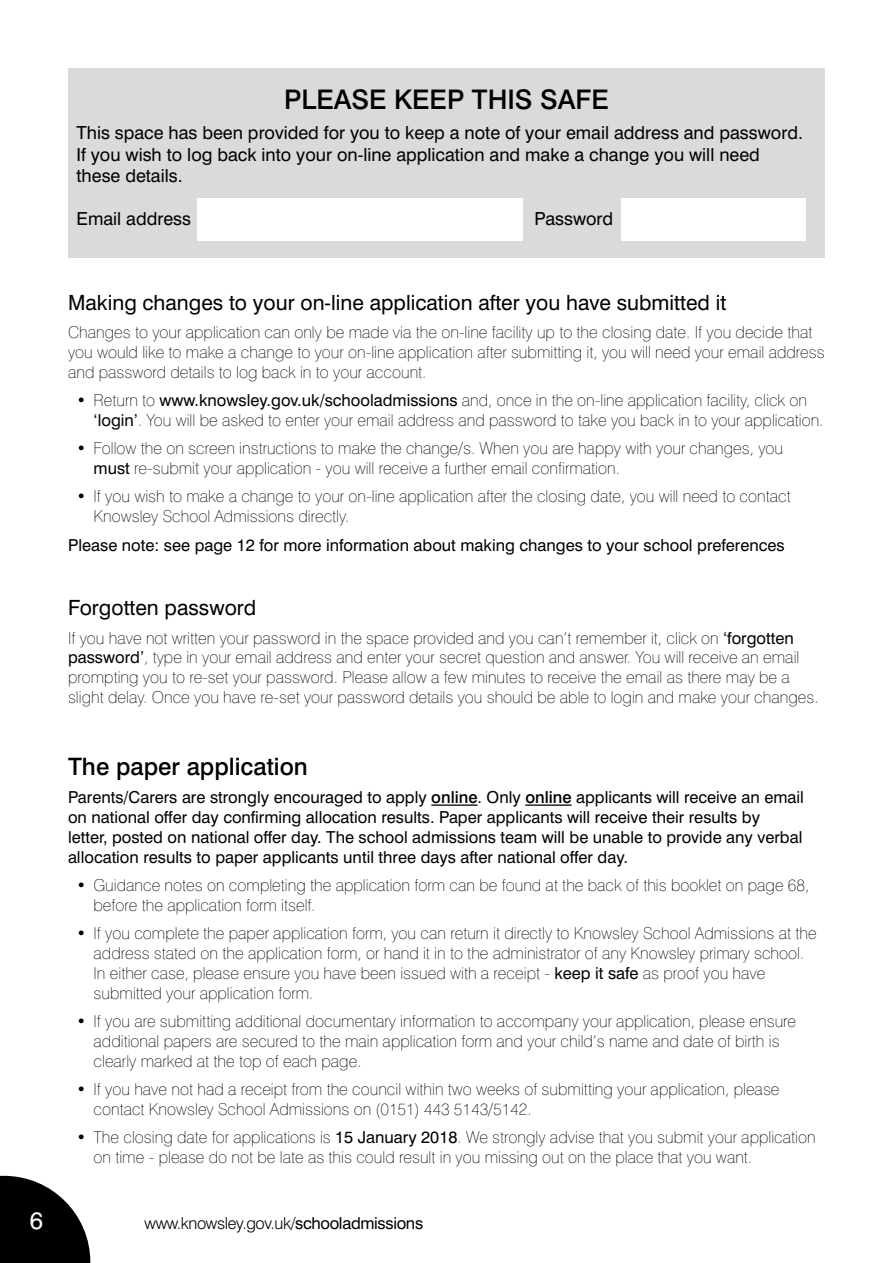
<style>
.page{position:relative;width:893px;height:1263px;background:#fff}
.page>*{position:absolute;margin:0;border:0;box-sizing:border-box;transform-origin:0 0}
.t1{font:500 27px "Swiss 721 BT";color:#000}
.t2{font:500 24px "Swiss 721 BT";color:#000}
.t3{font:24px "Swiss 721 BT";color:#fff}
.t4{font:21px "Swiss 721 BT";color:#000}
.t5{font:18px/21.6px "Swiss 721 BT";color:#000}
.t6{font:100 16.5px/19.8px "Swiss 721 BT";color:#000}
.t7{font:16.5px/19.8px "Swiss 721 BT";color:#000}
.t8{font:300 16.5px "Swiss 721 BT";letter-spacing:-.02em;color:#000}
.s1{font-weight:400}
.s2{font-weight:500}
</style>
<div class="page">
<svg style="left:0;top:1176px;width:90px;height:87px"></svg>
<div style="left:68px;top:68px;width:757px;height:190px;background:#dadada"></div>
<div style="left:198px;top:198px;width:325px;height:42px;background:#fff"></div>
<div style="left:621px;top:198px;width:185px;height:42px;background:#fff"></div>
<hr style="left:431px;top:804px;width:47px;height:2px;background:#000">
<hr style="left:525px;top:804px;width:47px;height:2px;background:#000">
<h1 class="t1" style="left:284px;top:83px;width:326px">PLEASE KEEP THIS SAFE</h1>
<p class="t5" style="left:77px;top:122px;width:728px">This space has been provided for you to keep a note of your email address and password.<br>If you wish to log back into your on-line application and make a change you will need these details.</p>
<p class="t5" style="left:77px;top:208px;width:116px">Email address</p>
<p class="t5" style="left:535px;top:208px;width:80px">Password</p>
<p class="t4" style="left:68px;top:290px;width:660px">Making changes to your on-line application after you have submitted it</p>
<p class="t6" style="left:68px;top:322px;width:758px">Changes to your application can only be made via the on-line facility up to the closing date. If you decide that you would like to make a change to your on-line application after submitting it, you will need your email address and password details to log back in to your account.</p>
<p class="t6" style="left:94px;top:390px;width:731px;text-indent:-17px">• Return to <span class="s1">www.knowsley.gov.uk/schooladmissions</span> and, once in the on-line application facility, click on <span class="s1">‘login’</span>. You will be asked to enter your email address and password to take you back in to your application.</p>
<p class="t6" style="left:94px;top:438px;width:691px;text-indent:-17px">• Follow the on screen instructions to make the change/s. When you are happy with your changes, you <span class="s1">must</span> re-submit your application - you will receive a further email confirmation.</p>
<p class="t6" style="left:94px;top:486px;width:699px;text-indent:-17px">• If you wish to make a change to your on-line application after the closing date, you will need to contact<br>Knowsley School Admissions directly.</p>
<p class="t7" style="left:68px;top:535px;width:718px">Please note: see page 12 for more information about making changes to your school preferences</p>
<p class="t4" style="left:68px;top:595px;width:190px">Forgotten password</p>
<p class="t6" style="left:68px;top:628px;width:752px">If you have not written your password in the space provided and you can’t remember it, click on <span class="s1">‘forgotten password’</span>, type in your email address and enter your secret question and answer. You will receive an email prompting you to re-set your password. Please allow a few minutes to receive the email as there may be a slight delay. Once you have re-set your password details you should be able to login and make your changes.</p>
<h2 class="t2" style="left:68px;top:752px;width:241px">The paper application</h2>
<p class="t7" style="left:68px;top:787px;width:737px">Parents/Carers are strongly encouraged to apply <span class="s2">online</span>. Only <span class="s2">online</span> applicants will receive an email on national offer day confirming allocation results. Paper applicants will receive their results by<br>letter, posted on national offer day. The school admissions team will be unable to provide any verbal allocation results to paper applicants until three days after national offer day.</p>
<p class="t6" style="left:94px;top:875px;width:717px;text-indent:-17px">• Guidance notes on completing the application form can be found at the back of this booklet on page 68, before the application form itself.</p>
<p class="t6" style="left:94px;top:923px;width:725px;text-indent:-17px">• If you complete the paper application form, you can return it directly to Knowsley School Admissions at the address stated on the application form, or hand it in to the administrator of any Knowsley primary school.<br>In either case, please ensure you have been issued with a receipt - <span class="s1">keep it safe</span> as proof you have submitted your application form.</p>
<p class="t6" style="left:94px;top:1011px;width:704px;text-indent:-17px">• If you are submitting additional documentary information to accompany your application, please ensure additional papers are secured to the main application form and your child’s name and date of birth is clearly marked at the top of each page.</p>
<p class="t6" style="left:94px;top:1079px;width:687px;text-indent:-17px">• If you have not had a receipt from the council within two weeks of submitting your application, please contact Knowsley School Admissions on (0151) 443 5143/5142.</p>
<p class="t6" style="left:94px;top:1127px;width:724px;text-indent:-17px">• The closing date for applications is <span class="s1">15 January 2018</span>. We strongly advise that you submit your application on time - please do not be late as this could result in you missing out on the place that you want.</p>
<h2 class="t3" style="left:30px;top:1206px;width:15px">6</h2>
<p class="t8" style="left:145px;top:1213px;width:280px">www.knowsley.gov.uk/<span class="s1">schooladmissions</span></p>
</div>
